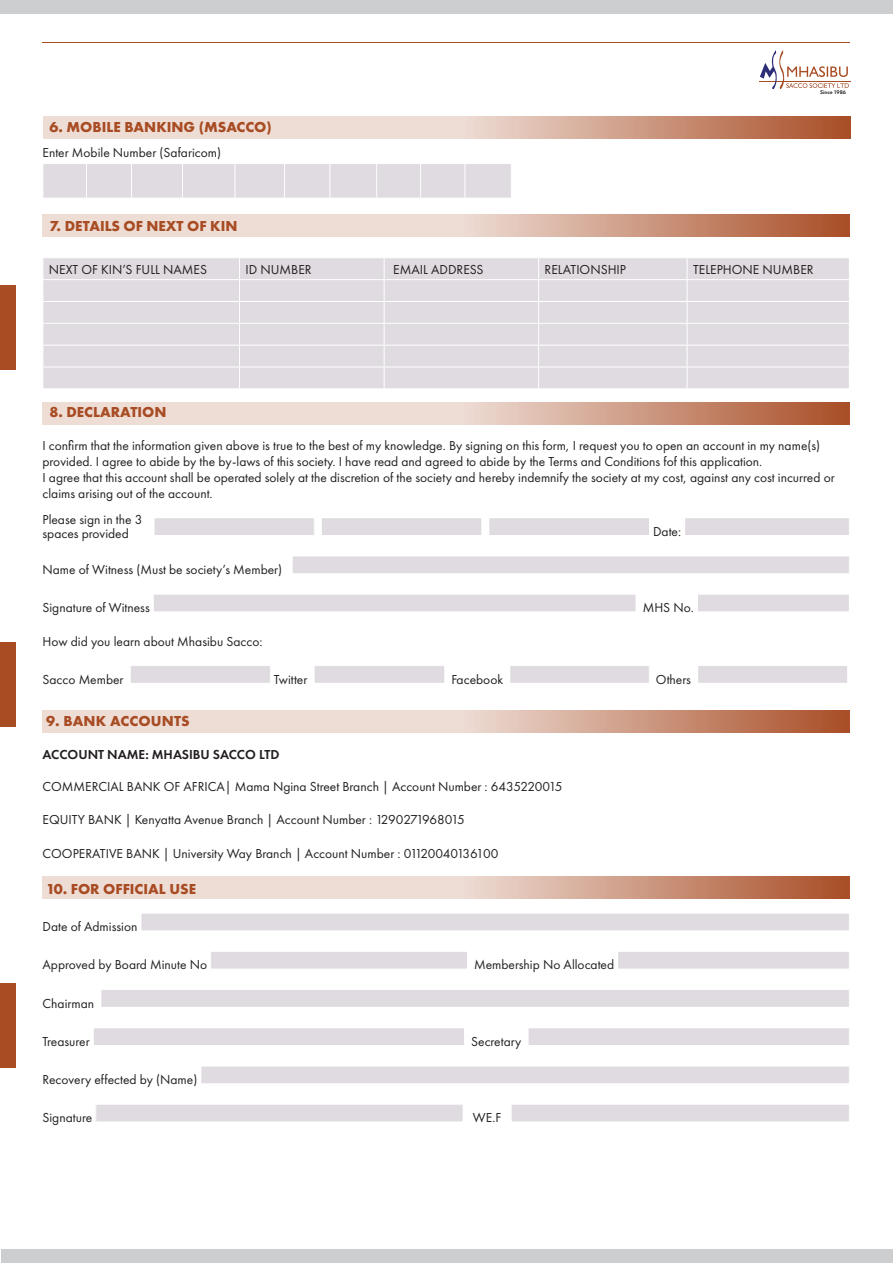
<style>
.page{position:relative;width:893px;height:1263px;background:#fff}
.page>*{position:absolute;margin:0;border:0;box-sizing:border-box;transform-origin:0 0}
.t1{font:700 15px "Futura New";color:#a84c24}
.t2{font:13.5px/16.2px "Futura New";color:#231f20}
.t3{font:13.5px "Futura New Demi";color:#231f20}
.t4{font:5.55px "Futura New Demi";color:#231f20}
</style>
<div class="page">
<div style="left:1px;top:1px;width:892px;height:13px;background:#cdced0"></div>
<div style="left:2px;top:1249px;width:891px;height:14px;background:#cdced0"></div>
<svg style="left:43px;top:116px;width:807px;height:22px;background:#ddbaaa"></svg>
<svg style="left:43px;top:214px;width:807px;height:23px;background:#ddbaaa"></svg>
<svg style="left:43px;top:402px;width:807px;height:23px;background:#ddbaaa"></svg>
<svg style="left:43px;top:710px;width:807px;height:23px;background:#ddbaaa"></svg>
<div style="left:44px;top:164px;width:467px;height:34px;background:#dfdbe0"></div>
<hr style="left:86px;top:164px;width:1px;height:34px;background:#fff">
<hr style="left:131px;top:164px;width:1px;height:34px;background:#fff">
<hr style="left:182px;top:164px;width:1px;height:34px;background:#fff">
<hr style="left:235px;top:164px;width:1px;height:34px;background:#fff">
<hr style="left:284px;top:164px;width:1px;height:34px;background:#fff">
<hr style="left:330px;top:164px;width:1px;height:34px;background:#fff">
<hr style="left:376px;top:164px;width:1px;height:34px;background:#fff">
<hr style="left:420px;top:164px;width:1px;height:34px;background:#fff">
<hr style="left:465px;top:164px;width:1px;height:34px;background:#fff">
<div style="left:44px;top:258px;width:805px;height:130px;background:#dfdbe0"></div>
<hr style="left:43px;top:279px;width:197px;height:1px;background:#fff">
<hr style="left:240px;top:279px;width:144px;height:1px;background:#fff">
<hr style="left:384px;top:279px;width:155px;height:1px;background:#fff">
<hr style="left:539px;top:279px;width:148px;height:1px;background:#fff">
<hr style="left:687px;top:279px;width:163px;height:1px;background:#fff">
<hr style="left:43px;top:301px;width:197px;height:1px;background:#fff">
<hr style="left:240px;top:301px;width:144px;height:1px;background:#fff">
<hr style="left:384px;top:301px;width:155px;height:1px;background:#fff">
<hr style="left:539px;top:301px;width:148px;height:1px;background:#fff">
<hr style="left:687px;top:301px;width:163px;height:1px;background:#fff">
<hr style="left:43px;top:323px;width:197px;height:1px;background:#fff">
<hr style="left:240px;top:323px;width:144px;height:1px;background:#fff">
<hr style="left:384px;top:323px;width:155px;height:1px;background:#fff">
<hr style="left:539px;top:323px;width:148px;height:1px;background:#fff">
<hr style="left:687px;top:323px;width:163px;height:1px;background:#fff">
<hr style="left:43px;top:345px;width:197px;height:1px;background:#fff">
<hr style="left:240px;top:345px;width:144px;height:1px;background:#fff">
<hr style="left:384px;top:345px;width:155px;height:1px;background:#fff">
<hr style="left:539px;top:345px;width:148px;height:1px;background:#fff">
<hr style="left:687px;top:345px;width:163px;height:1px;background:#fff">
<hr style="left:43px;top:367px;width:197px;height:1px;background:#fff">
<svg style="left:43px;top:258px;width:1px;height:130px"></svg>
<hr style="left:240px;top:367px;width:144px;height:1px;background:#fff">
<svg style="left:239px;top:258px;width:1px;height:130px"></svg>
<hr style="left:384px;top:367px;width:155px;height:1px;background:#fff">
<svg style="left:384px;top:258px;width:1px;height:130px"></svg>
<hr style="left:539px;top:367px;width:148px;height:1px;background:#fff">
<svg style="left:538px;top:258px;width:1px;height:130px"></svg>
<hr style="left:687px;top:367px;width:163px;height:1px;background:#fff">
<svg style="left:687px;top:258px;width:1px;height:130px"></svg>
<div style="left:154px;top:518px;width:160px;height:17px;background:#dfdbe0"></div>
<div style="left:321px;top:518px;width:161px;height:17px;background:#dfdbe0"></div>
<div style="left:489px;top:518px;width:160px;height:17px;background:#dfdbe0"></div>
<div style="left:685px;top:518px;width:164px;height:17px;background:#dfdbe0"></div>
<div style="left:292px;top:556px;width:557px;height:18px;background:#dfdbe0"></div>
<div style="left:292px;top:555px;width:558px;height:19px;border:1px solid #fff"></div>
<div style="left:153px;top:594px;width:483px;height:18px;background:#dfdbe0"></div>
<div style="left:153px;top:594px;width:483px;height:18px;border:1px solid #fff"></div>
<div style="left:697px;top:594px;width:152px;height:18px;background:#dfdbe0"></div>
<div style="left:697px;top:594px;width:153px;height:18px;border:1px solid #fff"></div>
<div style="left:130px;top:666px;width:140px;height:17px;background:#dfdbe0"></div>
<div style="left:314px;top:666px;width:131px;height:17px;background:#dfdbe0"></div>
<div style="left:510px;top:666px;width:139px;height:17px;background:#dfdbe0"></div>
<div style="left:698px;top:666px;width:150px;height:17px;background:#dfdbe0"></div>
<div style="left:141px;top:913px;width:708px;height:18px;background:#dfdbe0"></div>
<div style="left:141px;top:913px;width:709px;height:18px;border:1px solid #fff"></div>
<div style="left:211px;top:951px;width:256px;height:18px;background:#dfdbe0"></div>
<div style="left:210px;top:951px;width:258px;height:18px;border:1px solid #fff"></div>
<div style="left:618px;top:951px;width:231px;height:18px;background:#dfdbe0"></div>
<div style="left:617px;top:951px;width:233px;height:18px;border:1px solid #fff"></div>
<div style="left:101px;top:989px;width:748px;height:18px;background:#dfdbe0"></div>
<div style="left:100px;top:989px;width:750px;height:19px;border:1px solid #fff"></div>
<div style="left:93px;top:1028px;width:372px;height:17px;background:#dfdbe0"></div>
<div style="left:528px;top:1028px;width:321px;height:17px;background:#dfdbe0"></div>
<div style="left:201px;top:1066px;width:648px;height:18px;background:#dfdbe0"></div>
<div style="left:200px;top:1065px;width:650px;height:19px;border:1px solid #fff"></div>
<div style="left:96px;top:1104px;width:367px;height:18px;background:#dfdbe0"></div>
<div style="left:95px;top:1104px;width:368px;height:18px;border:1px solid #fff"></div>
<div style="left:511px;top:1104px;width:338px;height:18px;background:#dfdbe0"></div>
<div style="left:511px;top:1104px;width:339px;height:18px;border:1px solid #fff"></div>
<hr style="left:759px;top:81px;width:91px;height:1px;background:#a84c24">
<svg style="left:760px;top:50px;width:89px;height:39px"></svg>
<hr style="left:43px;top:43px;width:807px;height:1px;background:#a84c24">
<div style="left:0;top:642px;width:16px;height:84px;background:#a84c24"></div>
<div style="left:0;top:983px;width:16px;height:84px;background:#a84c24"></div>
<div style="left:0;top:286px;width:16px;height:84px;background:#a84c24"></div>
<svg style="left:43px;top:876px;width:807px;height:23px;background:#ddbaaa"></svg>
<p class="t1" style="left:50px;top:118px;width:224px">6. MOBILE BANKING (MSACCO)</p>
<p class="t2" style="left:43px;top:144px;width:180px">Enter Mobile Number (Safaricom)</p>
<p class="t4" style="left:820px;top:88px;width:27px">Since 1986</p>
<p class="t1" style="left:50px;top:216px;width:189px">7. DETAILS OF NEXT OF KIN</p>
<p class="t2" style="left:49px;top:261px;width:160px">NEXT OF KIN’S FULL NAMES</p>
<p class="t2" style="left:246px;top:261px;width:68px">ID NUMBER</p>
<p class="t2" style="left:393px;top:261px;width:92px">EMAIL ADDRESS</p>
<p class="t2" style="left:545px;top:261px;width:83px">RELATIONSHIP</p>
<p class="t2" style="left:693px;top:261px;width:122px">TELEPHONE NUMBER</p>
<p class="t1" style="left:50px;top:403px;width:119px">8. DECLARATION</p>
<p class="t2" style="left:43px;top:437px;width:794px">I confirm that the information given above is true to the best of my knowledge. By signing on this form, I request you to open an account in my name(s) provided. I agree to abide by the by-laws of this society. I have read and agreed to abide by the Terms and Conditions fof this application.<br>I agree that this account shall be operated solely at the discretion of the society and hereby indemnify the society at my cost, against any cost incurred or claims arising out of the account.</p>
<p class="t2" style="left:653px;top:523px;width:30px">Date:</p>
<p class="t2" style="left:43px;top:561px;width:241px">Name of Witness (Must be society’s Member)</p>
<p class="t2" style="left:43px;top:600px;width:109px">Signature of Witness</p>
<p class="t2" style="left:643px;top:600px;width:53px">MHS No.</p>
<p class="t2" style="left:43px;top:633px;width:221px">How did you learn about Mhasibu Sacco:</p>
<p class="t2" style="left:43px;top:671px;width:83px">Sacco Member</p>
<p class="t2" style="left:274px;top:671px;width:35px">Twitter</p>
<p class="t2" style="left:451px;top:671px;width:53px">Facebook</p>
<p class="t2" style="left:656px;top:671px;width:37px">Others</p>
<p class="t1" style="left:46px;top:712px;width:145px">9. BANK ACCOUNTS</p>
<p class="t3" style="left:43px;top:746px;width:239px">ACCOUNT NAME: MHASIBU SACCO LTD</p>
<p class="t2" style="left:43px;top:778px;width:521px">COMMERCIAL BANK OF AFRICA| Mama Ngina Street Branch | Account Number : 6435220015</p>
<p class="t2" style="left:43px;top:811px;width:424px">EQUITY BANK | Kenyatta Avenue Branch | Account Number : 1290271968015</p>
<p class="t2" style="left:43px;top:845px;width:457px">COOPERATIVE BANK | University Way Branch | Account Number : 01120040136100</p>
<p class="t1" style="left:46px;top:879px;width:152px">10. FOR OFFICIAL USE</p>
<p class="t2" style="left:43px;top:918px;width:96px">Date of Admission</p>
<p class="t2" style="left:43px;top:957px;width:166px">Approved by Board Minute No</p>
<p class="t2" style="left:474px;top:957px;width:142px">Membership No Allocated</p>
<p class="t2" style="left:43px;top:995px;width:53px">Chairman</p>
<p class="t2" style="left:43px;top:1033px;width:49px">Treasurer</p>
<p class="t2" style="left:471px;top:1033px;width:52px">Secretary</p>
<p class="t2" style="left:43px;top:1071px;width:156px">Recovery effected by (Name)</p>
<p class="t2" style="left:43px;top:1110px;width:51px">Signature</p>
<p class="t2" style="left:473px;top:1110px;width:30px">WE.F</p>
<p class="t2" style="left:43px;top:513px;width:101px;line-height:13.5px">Please sign in the 3 spaces provided</p>
</div>
